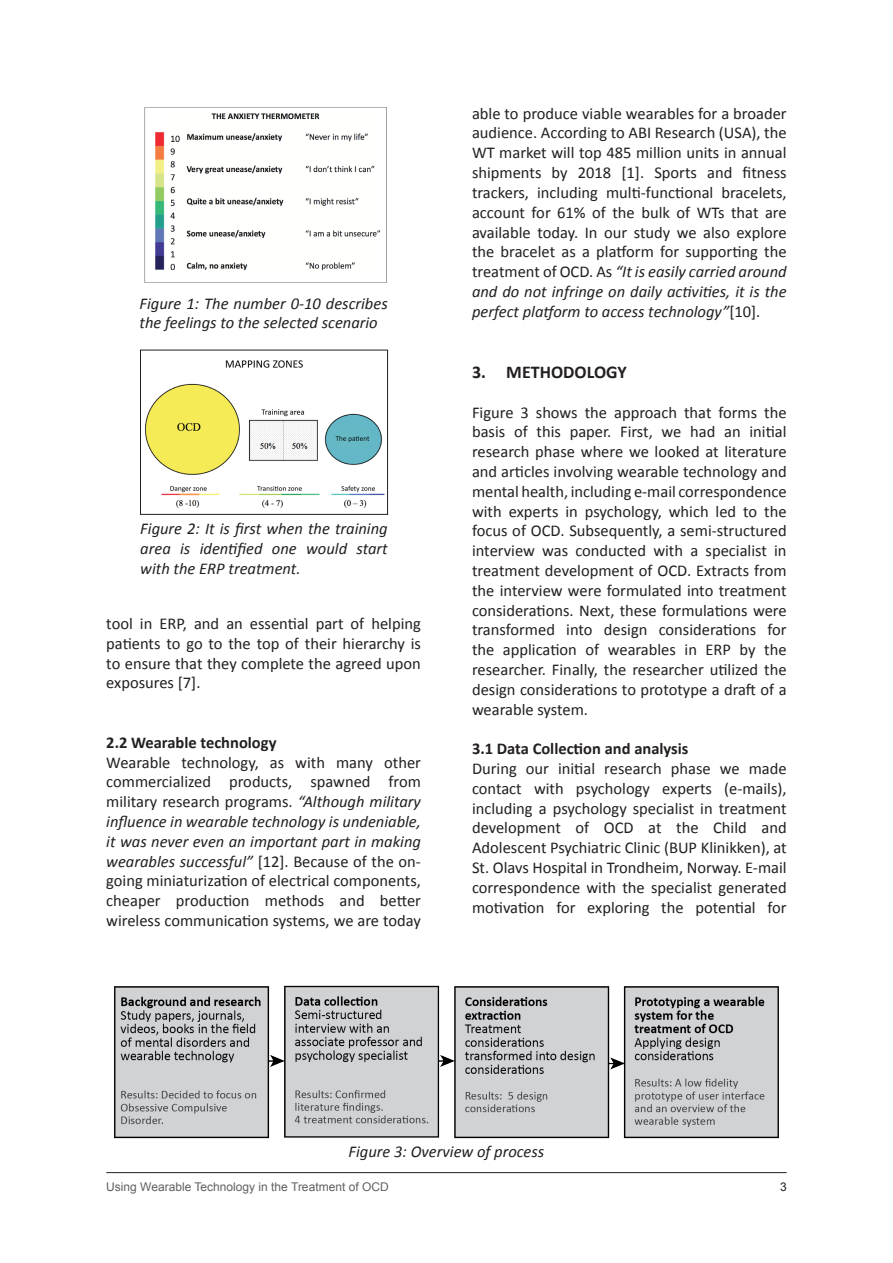
<style>
.page{position:relative;width:893px;height:1263px;background:#fff}
.page>*{position:absolute;margin:0;border:0;box-sizing:border-box;transform-origin:0 0}
._1__Section{font:700 18px "Calibri";color:#231f20}
.brødtekst{font:16.5px/19.8px "Calibri";color:#231f20;text-align:justify}
._1_1_1__Italic{font:italic 16.5px/19.8px "Calibri";color:#231f20;text-align:justify}
._1_1_Section{font:700 16.5px "Calibri";color:#231f20}
.t1{font:12px "Arial";color:#616164}
.t2{font:12px "Arial";color:#231f20}
.s1{font-style:italic}
</style>
<div class="page">
<hr style="left:106px;top:1172px;width:681px;height:1px;background:#231f20">
<img style="left:114px;top:985px;width:665px;height:154px">
<img style="left:145px;top:360px;width:240px;height:148px">
<div style="left:140px;top:350px;width:248px;height:165px;border:1px solid #231f20"></div>
<img style="left:144px;top:107px;width:243px;height:176px">
<p class="_1_1_1__Italic" style="left:140px;top:293px;width:250px">Figure 1: The number 0-10 describes the feelings to the selected scenario</p>
<p class="_1_1_1__Italic" style="left:140px;top:518px;width:249px">Figure 2: It is first when the training area is identified one would start with the ERP treatment.</p>
<p class="brødtekst" style="left:106px;top:614px;width:316px">tool in ERP, and an essential part of helping patients to go to the top of their hierarchy is to ensure that they complete the agreed upon exposures [7].</p>
<p class="_1_1_Section" style="left:106px;top:732px;width:172px">2.2 Wearable technology</p>
<p class="brødtekst" style="left:106px;top:752px;width:316px">Wearable technology, as with many other commercialized products, spawned from military research programs. <span class="s1">“Although military influence in wearable technology is undeniable, it was never even an important part in making wearables successful”</span> [12]. Because of the on&shy;going miniaturization of electrical components, cheaper production methods and better wireless communication systems, we are today</p>
<p class="brødtekst" style="left:472px;top:103px;width:316px">able to produce viable wearables for a broader audience. According to ABI Research (USA), the WT market will top 485 million units in annual shipments by 2018 [1]. Sports and fitness trackers, including multi-functional bracelets, account for 61% of the bulk of WTs that are available today. In our study we also explore the bracelet as a platform for supporting the treatment of OCD. As <span class="s1">“It is easily carried around and do not infringe on daily activities, it is the perfect platform to access technology”</span>[10].</p>
<p class="_1__Section" style="left:472px;top:360px;width:156px">3. METHODOLOGY</p>
<p class="brødtekst" style="left:472px;top:402px;width:316px">Figure 3 shows the approach that forms the basis of this paper. First, we had an initial research phase where we looked at literature and articles involving wearable technology and mental health, including e-mail correspondence with experts in psychology, which led to the focus of OCD. Subsequently, a semi-structured interview was conducted with a specialist in treatment development of OCD. Extracts from the interview were formulated into treatment considerations. Next, these formulations were transformed into design considerations for the application of wearables in ERP by the researcher. Finally, the researcher utilized the design considerations to prototype a draft of a wearable system.</p>
<p class="_1_1_Section" style="left:472px;top:738px;width:218px">3.1 Data Collection and analysis</p>
<p class="brødtekst" style="left:472px;top:759px;width:316px">During our initial research phase we made contact with psychology experts (e-mails), including a psychology specialist in treatment development of OCD at the Child and Adolescent Psychiatric Clinic (BUP Klinikken), at St. Olavs Hospital in Trondheim, Norway. E-mail correspondence with the specialist generated motivation for exploring the potential for</p>
<p class="_1_1_1__Italic" style="left:349px;top:1141px;width:197px">Figure 3: Overview of process</p>
<p class="t1" style="left:106px;top:1179px;width:284px">Using Wearable Technology in the Treatment of OCD</p>
<p class="t2" style="left:780px;top:1179px;width:8px">3</p>
</div>
